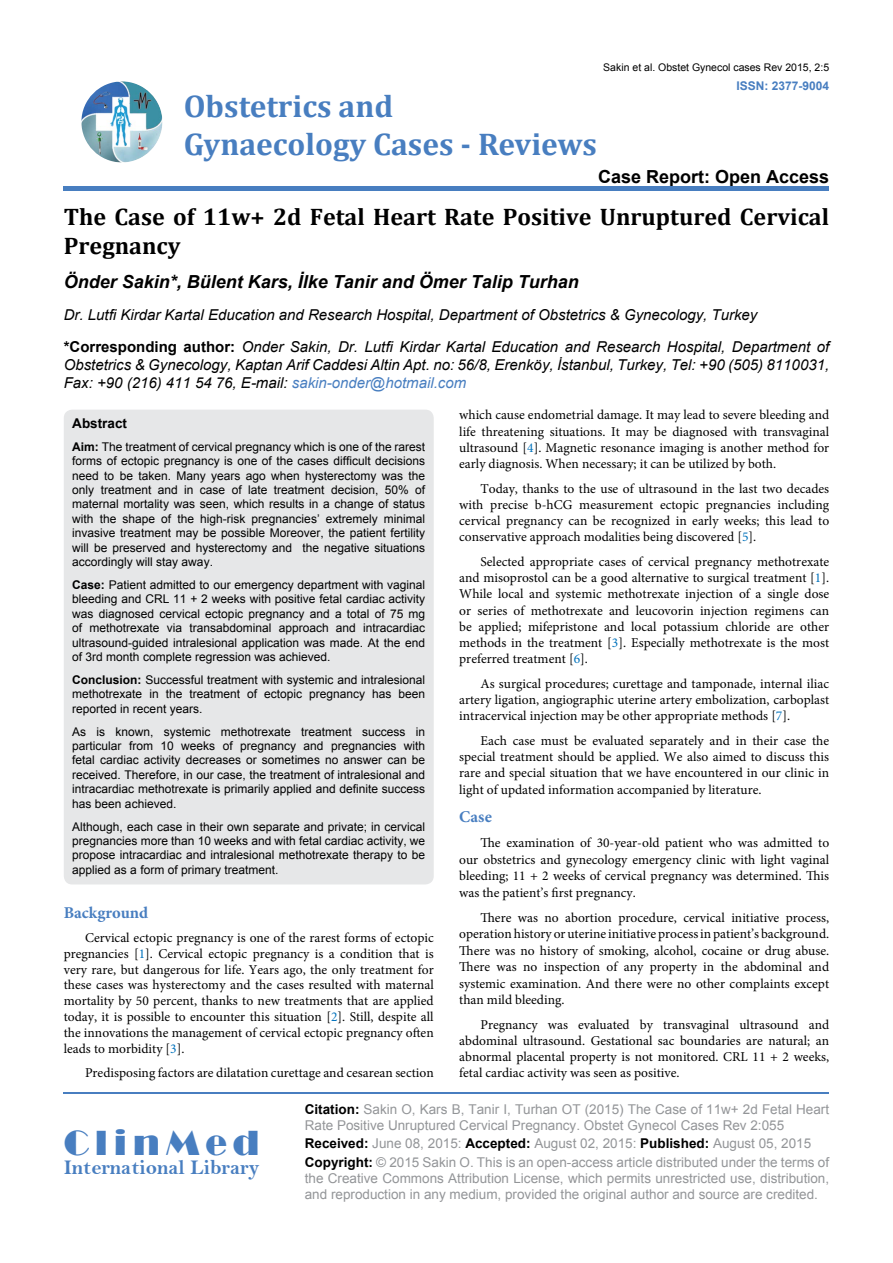
<style>
.page{position:relative;width:893px;height:1263px;background:#fff}
.page>*{position:absolute;margin:0;border:0;box-sizing:border-box;transform-origin:0 0}
.t1{font:36px "Broadway";letter-spacing:.16em;color:#487ec0}
.t2{font:700 31.5px/37.8px "Cambria";color:#487ec0}
.t3{font:700 24px/28.8px "Cambria";color:#000}
.t4{font:21px "Bell MT Bold";color:#487ec0}
.t5{font:italic 700 18px "Arial";color:#000}
.t6{font:700 18px "Arial";color:#000}
.t7{font:700 16.5px "Minion Pro";color:#487ec0}
.t8{font:italic 15px/32.2px "Arial";color:#000}
.t9{font:13.5px/16.2px "Minion Pro";color:#000;text-align:justify}
.t10{font:13.5px/16.2px "Arial";color:#939598}
.t11{font:700 13.5px "Arial";color:#000}
.t12{font:12px/14.4px "Arial";color:#000;text-align:justify}
.t13{font:700 12px "Arial";color:#487ec0}
.t14{font:10.5px "Arial";color:#000}
.s1{font-weight:700;font-style:normal}
.s2{color:#487ec0}
.s3{color:#0072bc}
.s4{font-weight:700}
.s5{font-weight:700;color:#000}
</style>
<div class="page">
<img style="left:81px;top:81px;width:81px;height:81px;border-radius:41px">
<div style="left:64px;top:186px;width:765px;height:5px;background:#487ec0"></div>
<hr style="left:64px;top:1092px;width:765px;height:2px;background:#487ec0">
<div style="left:64px;top:410px;width:370px;height:474px;background:#e6e7e8;border-radius:9px"></div>
<h2 class="t2" style="left:184px;top:86px;width:415px">Obstetrics and<br>Gynaecology Cases - Reviews</h2>
<p class="t14" style="left:603px;top:61px;width:227px">Sakin et al. Obstet Gynecol cases Rev 2015, 2:5</p>
<p class="t13" style="left:736px;top:77px;width:94px">ISSN: 2377-9004</p>
<h3 class="t6" style="left:598px;top:164px;width:233px">Case Report: Open Access</h3>
<h3 class="t3" style="left:64px;top:201px;width:767px">The Case of 11w+ 2d Fetal Heart Rate Positive Unruptured Cervical<br>Pregnancy</h3>
<h3 class="t5" style="left:64px;top:270px;width:517px">Önder Sakin*, Bülent Kars, İlke Tanir and Ömer Talip Turhan</h3>
<p class="t8" style="left:64px;top:299px;width:767px">Dr. Lutfi Kirdar Kartal Education and Research Hospital, Department of Obstetrics &amp; Gynecology, Turkey <span class="s1">*Corresponding author:</span> Onder Sakin, Dr. Lutfi Kirdar Kartal Education and Research Hospital, Department of</p>
<p class="t8" style="left:64px;top:356px;width:767px;line-height:18px">Obstetrics &amp; Gynecology, Kaptan Arif Caddesi Altin Apt. no: 56/8, Erenköy, İstanbul, Turkey, Tel: +90 (505) 8110031,<br>Fax: +90 (216) 411 54 76, E-mail: <span class="s2">sakin-onder@hotmail.com</span></p>
<p class="t9" style="left:459px;top:407px;width:371px">which cause endometrial damage. It may lead to severe bleeding and life threatening situations. It may be diagnosed with transvaginal ultrasound [<span class="s3">4</span>]. Magnetic resonance imaging is another method for early diagnosis. When necessary; it can be utilized by both.</p>
<p class="t9" style="left:459px;top:480px;width:371px;text-indent:21px">Today, thanks to the use of ultrasound in the last two decades with precise b-hCG measurement ectopic pregnancies including cervical pregnancy can be recognized in early weeks; this lead to conservative approach modalities being discovered [<span class="s3">5</span>].</p>
<p class="t9" style="left:459px;top:554px;width:371px;text-indent:21px">Selected appropriate cases of cervical pregnancy methotrexate and misoprostol can be a good alternative to surgical treatment [<span class="s3">1</span>].<br>While local and systemic methotrexate injection of a single dose or series of methotrexate and leucovorin injection regimens can be applied; mifepristone and local potassium chloride are other methods in the treatment [<span class="s3">3</span>]. Especially methotrexate is the most preferred treatment [<span class="s3">6</span>].</p>
<p class="t9" style="left:459px;top:676px;width:371px;text-indent:21px">As surgical procedures; curettage and tamponade, internal iliac artery ligation, angiographic uterine artery embolization, carboplast intracervical injection may be other appropriate methods [<span class="s3">7</span>].</p>
<p class="t9" style="left:459px;top:733px;width:371px;text-indent:21px">Each case must be evaluated separately and in their case the special treatment should be applied. We also aimed to discuss this rare and special situation that we have encountered in our clinic in light of updated information accompanied by literature.</p>
<p class="t7" style="left:459px;top:805px;width:34px">Case</p>
<p class="t9" style="left:459px;top:834px;width:371px;text-indent:21px">The examination of 30-year-old patient who was admitted to our obstetrics and gynecology emergency clinic with light vaginal bleeding; 11 + 2 weeks of cervical pregnancy was determined. This was the patient’s first pregnancy.</p>
<p class="t9" style="left:459px;top:909px;width:371px;text-indent:21px">There was no abortion procedure, cervical initiative process, operation history or uterine initiative process in patient’s background.<br>There was no history of smoking, alcohol, cocaine or drug abuse.<br>There was no inspection of any property in the abdominal and systemic examination. And there were no other complaints except than mild bleeding.</p>
<p class="t9" style="left:459px;top:1016px;width:371px;text-indent:21px">Pregnancy was evaluated by transvaginal ultrasound and abdominal ultrasound. Gestational sac boundaries are natural; an abnormal placental property is not monitored. CRL 11 + 2 weeks, fetal cardiac activity was seen as positive.</p>
<p class="t11" style="left:72px;top:414px;width:56px">Abstract</p>
<p class="t12" style="left:72px;top:439px;width:354px"><span class="s4">Aim:</span> The treatment of cervical pregnancy which is one of the rarest forms of ectopic pregnancy is one of the cases difficult decisions need to be taken. Many years ago when hysterectomy was the only treatment and in case of late treatment decision, 50% of maternal mortality was seen, which results in a change of status with the shape of the high-risk pregnancies’ extremely minimal invasive treatment may be possible Moreover, the patient fertility will be preserved and hysterectomy and the negative situations accordingly will stay away.</p>
<p class="t12" style="left:72px;top:577px;width:354px"><span class="s4">Case:</span> Patient admitted to our emergency department with vaginal bleeding and CRL 11 + 2 weeks with positive fetal cardiac activity was diagnosed cervical ectopic pregnancy and a total of 75 mg of methotrexate via transabdominal approach and intracardiac ultrasound-guided intralesional application was made. At the end of 3rd month complete regression was achieved.</p>
<p class="t12" style="left:72px;top:672px;width:354px"><span class="s4">Conclusion:</span> Successful treatment with systemic and intralesional methotrexate in the treatment of ectopic pregnancy has been reported in recent years.</p>
<p class="t12" style="left:72px;top:724px;width:354px">As is known, systemic methotrexate treatment success in particular from 10 weeks of pregnancy and pregnancies with fetal cardiac activity decreases or sometimes no answer can be received. Therefore, in our case, the treatment of intralesional and intracardiac methotrexate is primarily applied and definite success has been achieved.</p>
<p class="t12" style="left:72px;top:819px;width:354px">Although, each case in their own separate and private; in cervical pregnancies more than 10 weeks and with fetal cardiac activity, we propose intracardiac and intralesional methotrexate therapy to be applied as a form of primary treatment.</p>
<p class="t7" style="left:64px;top:901px;width:86px">Background</p>
<p class="t9" style="left:64px;top:930px;width:371px;line-height:15.8px;text-indent:21px">Cervical ectopic pregnancy is one of the rarest forms of ectopic pregnancies [<span class="s3">1</span>]. Cervical ectopic pregnancy is a condition that is very rare, but dangerous for life. Years ago, the only treatment for these cases was hysterectomy and the cases resulted with maternal mortality by 50 percent, thanks to new treatments that are applied today, it is possible to encounter this situation [<span class="s3">2</span>]. Still, despite all the innovations the management of cervical ectopic pregnancy often leads to morbidity [<span class="s3">3</span>].</p>
<p class="t9" style="left:85px;top:1065px;width:350px">Predisposing factors are dilatation curettage and cesarean section</p>
<h1 class="t1" style="left:64px;top:1122px;width:197px">ClinMed</h1>
<h3 class="t4" style="left:64px;top:1155px;width:197px">International Library</h3>
<p class="t10" style="left:305px;top:1101px;width:526px"><span class="s5">Citation:</span> Sakin O, Kars B, Tanir I, Turhan OT (2015) The Case of 11w+ 2d Fetal Heart<br>Rate Positive Unruptured Cervical Pregnancy. Obstet Gynecol Cases Rev 2:055</p>
<p class="t10" style="left:305px;top:1134px;width:526px;line-height:18.3px"><span class="s5">Received:</span> June 08, 2015: <span class="s5">Accepted:</span> August 02, 2015: <span class="s5">Published:</span> August 05, 2015<br><span class="s5">Copyright:</span> © 2015 Sakin O. This is an open-access article distributed under the terms of</p>
<p class="t10" style="left:305px;top:1170px;width:526px">the Creative Commons Attribution License, which permits unrestricted use, distribution, and reproduction in any medium, provided the original author and source are credited.</p>
</div>
